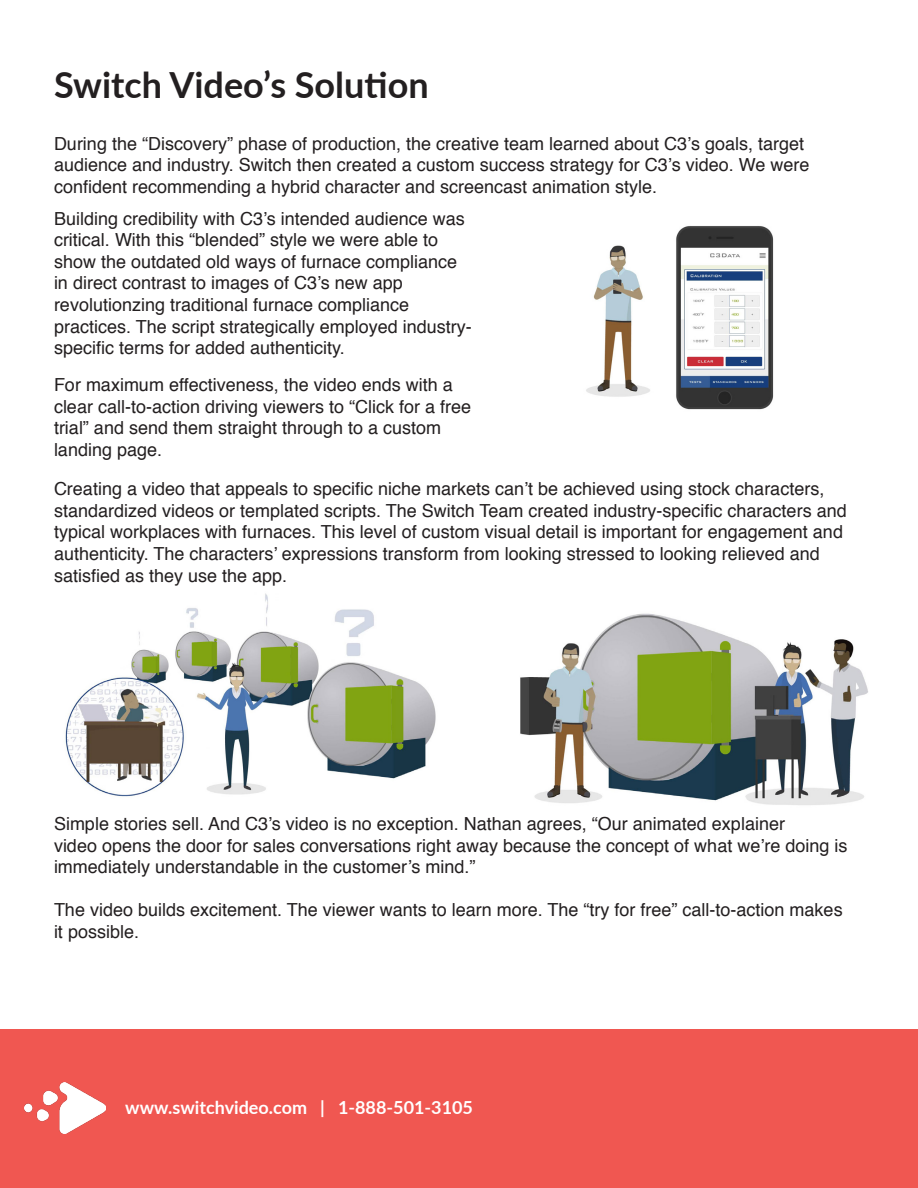
<style>
.page{position:relative;width:918px;height:1188px;background:#fff}
.page>*{position:absolute;margin:0;border:0;box-sizing:border-box;transform-origin:0 0}
.t1{font:700 36px "Lato";color:#231f20}
.t2{font:18px/21.6px "Helvetica";color:#231f20}
.t3{font:700 18px "Lato";color:#fff}
</style>
<div class="page">
<img style="left:586px;top:226px;width:188px;height:184px">
<img style="left:520px;top:613px;width:348px;height:192px">
<img style="left:65px;top:593px;width:371px;height:204px">
<div style="left:0;top:1030px;width:918px;height:158px;background:#f05751"></div>
<img style="left:25px;top:1082px;width:80px;height:51px">
<h1 class="t1" style="left:54px;top:63px;width:376px">Switch Video’s Solution</h1>
<p class="t2" style="left:54px;top:134px;width:757px">During the “Discovery” phase of production, the creative team learned about C3’s goals, target audience and industry. Switch then created a custom success strategy for C3’s video. We were confident recommending a hybrid character and screencast animation style.</p>
<p class="t2" style="left:54px;top:209px;width:419px">Building credibility with C3’s intended audience was critical. With this “blended” style we were able to show the outdated old ways of furnace compliance in direct contrast to images of C3’s new app revolutionzing traditional furnace compliance practices. The script strategically employed industry&shy;specific terms for added authenticity.</p>
<p class="t2" style="left:54px;top:375px;width:419px">For maximum effectiveness, the video ends with a clear call-to-action driving viewers to “Click for a free trial” and send them straight through to a custom landing page.</p>
<p class="t2" style="left:54px;top:480px;width:794px">Creating a video that appeals to specific niche markets can’t be achieved using stock characters, standardized videos or templated scripts. The Switch Team created industry-specific characters and typical workplaces with furnaces. This level of custom visual detail is important for engagement and authenticity. The characters’ expressions transform from looking stressed to looking relieved and satisfied as they use the app.</p>
<p class="t2" style="left:54px;top:814px;width:795px">Simple stories sell. And C3’s video is no exception. Nathan agrees, “Our animated explainer<br>video opens the door for sales conversations right away because the concept of what we’re doing is immediately understandable in the customer’s mind.”</p>
<p class="t2" style="left:54px;top:901px;width:790px">The video builds excitement. The viewer wants to learn more. The “try for free” call-to-action makes it possible.</p>
<p class="t3" style="left:125px;top:1096px;width:349px">www.switchvideo.com | 1-888-501-3105</p>
</div>
